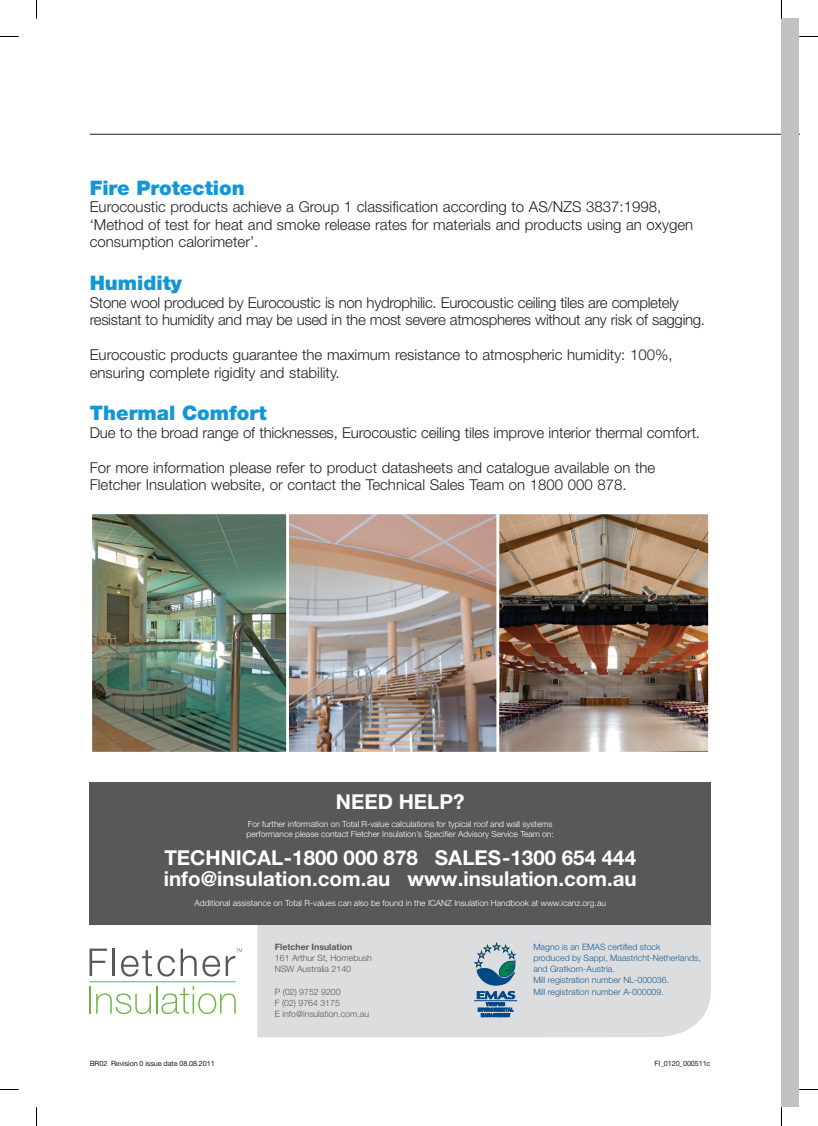
<style>
.page{position:relative;width:818px;height:1126px;background:#fff}
.page>*{position:absolute;margin:0;border:0;box-sizing:border-box;transform-origin:0 0}
.t1{font:700 20.5px/21px "Helvetica Neue LT Pro";color:#fff;text-align:right}
.t2{font:900 20px "Helvetica Neue LT Pro";color:#1197d6}
.t3{font:300 15px/17.5px "Helvetica Neue LT Pro";color:#231f20}
.t4{font:300 15px/17.5px "Helvetica Neue LT Pro";letter-spacing:-.02em;color:#231f20}
.t5{font:300 8.75px/11.2px "Helvetica Neue LT Pro";color:#1d5f94}
.t6{font:300 8.75px/11.2px "Helvetica Neue LT Pro";color:#57585a}
.t7{font:700 8.75px "Helvetica Neue LT Pro";color:#57585a}
.t8{font:300 8.5px/10.9px "Helvetica Neue LT Pro";color:#fff}
.t9{font:7.25px "Helvetica Neue LT Pro";letter-spacing:-.015em;color:#231f20}
</style>
<div class="page">
<div style="left:257px;top:924px;width:453px;height:113px;background:#dcdddf"></div>
<svg style="left:89px;top:948px;width:18px;height:27px"></svg>
<hr style="left:113px;top:948px;width:2px;height:27px;background:#57585a">
<svg style="left:121px;top:948px;width:75px;height:28px"></svg>
<hr style="left:89px;top:986px;width:2px;height:27px;background:#6cb43f">
<svg style="left:96px;top:986px;width:139px;height:27px"></svg>
<hr style="left:89px;top:981px;width:146px;height:1px;background:#6cb43f">
<svg style="left:202px;top:948px;width:40px;height:28px"></svg>
<div style="left:90px;top:782px;width:620px;height:142px;background:#57585a"></div>
<svg style="left:474px;top:942px;width:41px;height:74px;background:#7fa0b4"></svg>
<hr style="left:474px;top:1000px;width:43px;height:1px;background:#014985">
<hr style="left:90px;top:134px;width:708px;height:1px;background:#231f20">
<div style="left:781px;top:19px;width:17px;height:1088px;background:#c1c2c4"></div>
<img style="left:93px;top:515px;width:614px;height:236px">
<div style="left:90px;top:512px;width:198px;height:242px;border:2px solid #fff"></div>
<div style="left:286px;top:512px;width:212px;height:242px;border:2px solid #fff"></div>
<div style="left:496px;top:512px;width:214px;height:242px;border:2px solid #fff"></div>
<svg style="left:0;top:36px;width:19px;height:1px"></svg>
<svg style="left:798px;top:36px;width:19px;height:1px"></svg>
<svg style="left:0;top:1089px;width:19px;height:1px"></svg>
<svg style="left:798px;top:1088px;width:19px;height:2px"></svg>
<svg style="left:36px;top:0;width:1px;height:19px"></svg>
<svg style="left:36px;top:1107px;width:1px;height:18px"></svg>
<h2 class="t2" style="left:90px;top:176px;width:156px">Fire Protection</h2>
<p class="t3" style="left:90px;top:198px;width:604px">Eurocoustic products achieve a Group 1 classification according to AS/NZS 3837:1998, ‘Method of test for heat and smoke release rates for materials and products using an oxygen consumption calorimeter’.</p>
<h2 class="t2" style="left:90px;top:271px;width:94px">Humidity</h2>
<p class="t4" style="left:90px;top:293px;width:616px">Stone wool produced by Eurocoustic is non hydrophilic. Eurocoustic ceiling tiles are completely resistant to humidity and may be used in the most severe atmospheres without any risk of sagging.</p>
<p class="t3" style="left:90px;top:345px;width:584px">Eurocoustic products guarantee the maximum resistance to atmospheric humidity: 100%, ensuring complete rigidity and stability.</p>
<h2 class="t2" style="left:90px;top:401px;width:178px">Thermal Comfort</h2>
<p class="t3" style="left:90px;top:423px;width:611px">Due to the broad range of thicknesses, Eurocoustic ceiling tiles improve interior thermal comfort.</p>
<p class="t3" style="left:90px;top:458px;width:566px">For more information please refer to product datasheets and catalogue available on the<br>Fletcher Insulation website, or contact the Technical Sales Team on 1800 000 878.</p>
<h1 class="t1" style="left:336px;top:790px;width:130px">Need Help?</h1>
<p class="t8" style="left:246px;top:817px;width:308px">For further information on Total R-value calculations for typical roof and wall systems performance please contact Fletcher Insulation’s Specifier Advisory Service Team on:</p>
<h1 class="t1" style="left:164px;top:846px;width:15px">TECHNICAL</h1>
<h1 class="t1" style="left:284px;top:846px;width:165px">-1800 000 878 SALES</h1>
<h1 class="t1" style="left:164px;top:846px;width:474px">-1300 654 444<br>info@insulation.com.au www.insulation.com.au</h1>
<p class="t8" style="left:194px;top:897px;width:412px">Additional assistance on Total R-values can also be found in the ICANZ Insulation Handbook at www.icanz.org.au</p>
<p class="t9" style="left:90px;top:1058px;width:126px">BR02 Revision 0 issue date 08.08.2011</p>
<p class="t7" style="left:275px;top:940px;width:79px">Fletcher Insulation</p>
<p class="t6" style="left:275px;top:951px;width:98px">161 Arthur St, Homebush<br>NSW Australia 2140</p>
<p class="t6" style="left:275px;top:985px;width:96px">P (02) 9752 9200<br>F (02) 9764 3175<br>E info@insulation.com.au</p>
<p class="t5" style="left:533px;top:940px;width:169px">Magno is an EMAS certified stock<br>produced by Sappi, Maastricht-Netherlands, and Gratkorn-Austria.<br>Mill registration number NL-000036.<br>Mill registration number A-000009.</p>
<p class="t9" style="left:654px;top:1058px;width:57px">FI_0120_000511c</p>
</div>
